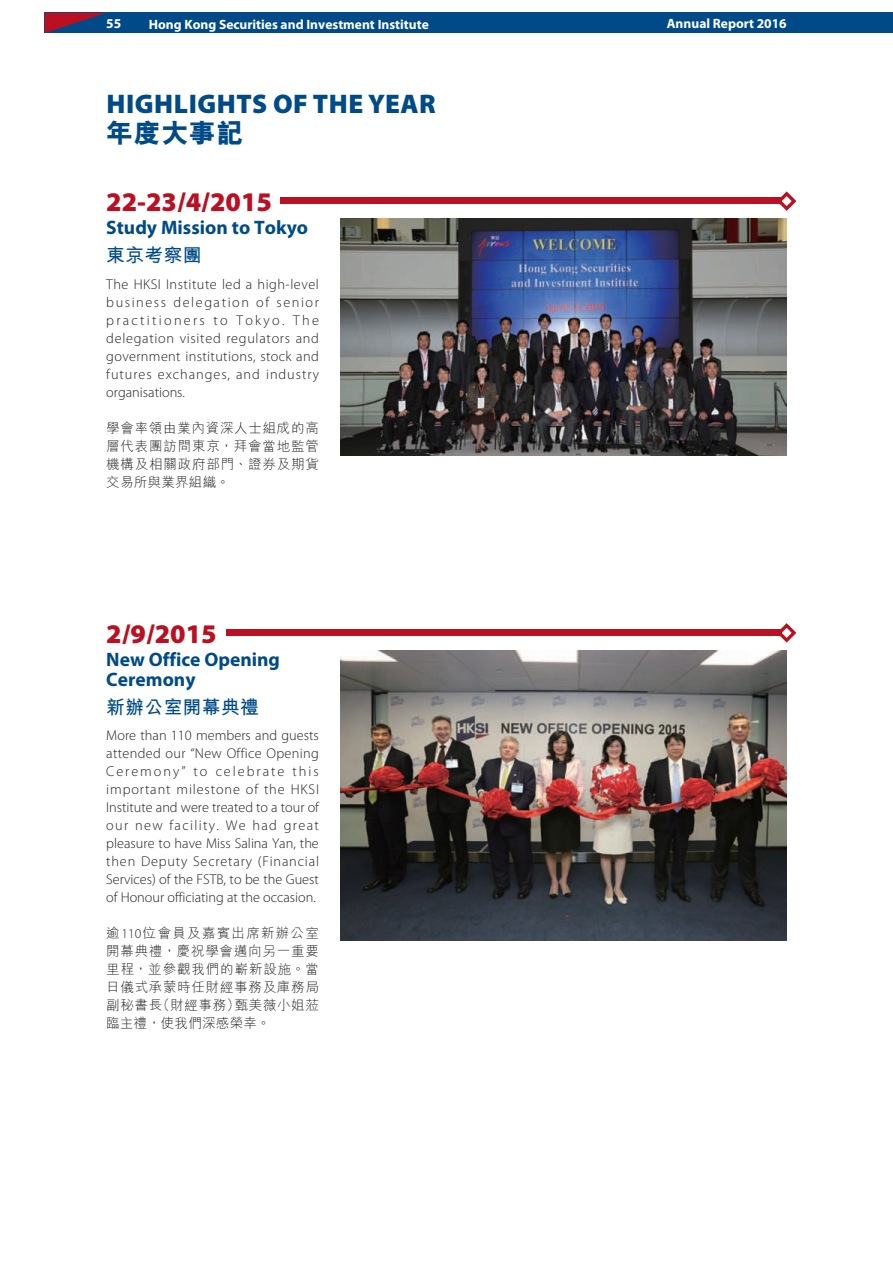
<style>
.page{position:relative;width:893px;height:1263px;background:#fff}
.page>*{position:absolute;margin:0;border:0;box-sizing:border-box;transform-origin:0 0}
._02_H2_E{font:900 27px "Myriad Pro";color:#ba1021}
.t1{font:900 27px "Myriad Pro";letter-spacing:.02em;color:#004b87}
.t2{font:800 27px "M Hei HK";letter-spacing:.02em;color:#004b87}
._01_H1_E{font:700 19.5px/19.5px "Myriad Pro";color:#004b87}
._001_H1_C{font:700 18.75px "M Hei HK";letter-spacing:.02em;color:#004b87}
._00_txt_E{font:300 14.25px/18px "Myriad Pro";color:#231f20;text-align:justify}
._000_txt_C{font:300 13.5px/18px "M Hei HK";letter-spacing:.055em;color:#231f20;text-align:justify}
.t3{font:700 13.5px "Myriad Pro";color:#fff}
.s1{font-family:"Myriad Pro"}
</style>
<div class="page">
<div style="left:45px;top:13px;width:848px;height:20px;background:#004b87"></div>
<svg style="left:45px;top:13px;width:60px;height:20px"></svg>
<div style="left:280px;top:197px;width:507px;height:7px;background:#ba1021"></div>
<div style="left:226px;top:629px;width:561px;height:7px;background:#ba1021"></div>
<svg style="left:780px;top:191px;width:17px;height:20px"></svg>
<svg style="left:780px;top:623px;width:17px;height:20px"></svg>
<img style="left:340px;top:218px;width:447px;height:237px">
<img style="left:340px;top:651px;width:447px;height:289px">
<p class="t3" style="left:106px;top:15px;width:16px">55</p>
<p class="t3" style="left:149px;top:15px;width:281px">Hong Kong Securities and Investment Institute</p>
<p class="t3" style="left:667px;top:15px;width:121px">Annual Report 2016</p>
<p class="t1" style="left:107px;top:86px;width:331px">HIGHLIGHTS OF THE YEAR</p>
<p class="t2" style="left:106px;top:120px;width:139px">年度大事記</p>
<p class="_02_H2_E" style="left:106px;top:184px;width:167px">22-23/4/2015</p>
<p class="_01_H1_E" style="left:106px;top:217px;width:203px">Study Mission to Tokyo</p>
<p class="_001_H1_C" style="left:106px;top:242px;width:97px">東京考察團</p>
<p class="_00_txt_E" style="left:106px;top:275px;width:214px">The HKSI Institute led a high-level business delegation of senior practitioners to Tokyo. The delegation visited regulators and government institutions, stock and futures exchanges, and industry organisations.</p>
<p class="_000_txt_C" style="left:106px;top:419px;width:214px">學會率領由業內資深人士組成的高層代表團訪問東京，拜會當地監管機構及相關政府部門、證券及期貨交易所與業界組織。</p>
<p class="_02_H2_E" style="left:106px;top:616px;width:112px">2/9/2015</p>
<p class="_01_H1_E" style="left:106px;top:649px;width:175px">New Office Opening<br>Ceremony</p>
<p class="_001_H1_C" style="left:106px;top:693px;width:154px">新辦公室開幕典禮</p>
<p class="_00_txt_E" style="left:106px;top:726px;width:214px">More than 110 members and guests attended our “New Office Opening Ceremony” to celebrate this important milestone of the HKSI Institute and were treated to a tour of our new facility. We had great pleasure to have Miss Salina Yan, the then Deputy Secretary (Financial Services) of the FSTB, to be the Guest of Honour officiating at the occasion.</p>
<p class="_000_txt_C" style="left:106px;top:924px;width:214px">逾<span class="s1">110</span>位會員及嘉賓出席新辦公室開幕典禮，慶祝學會邁向另一重要里程，並參觀我們的嶄新設施。當日儀式承蒙時任財經事務及庫務局副秘書長（財經事務）甄美薇小姐蒞臨主禮，使我們深感榮幸。</p>
</div>
